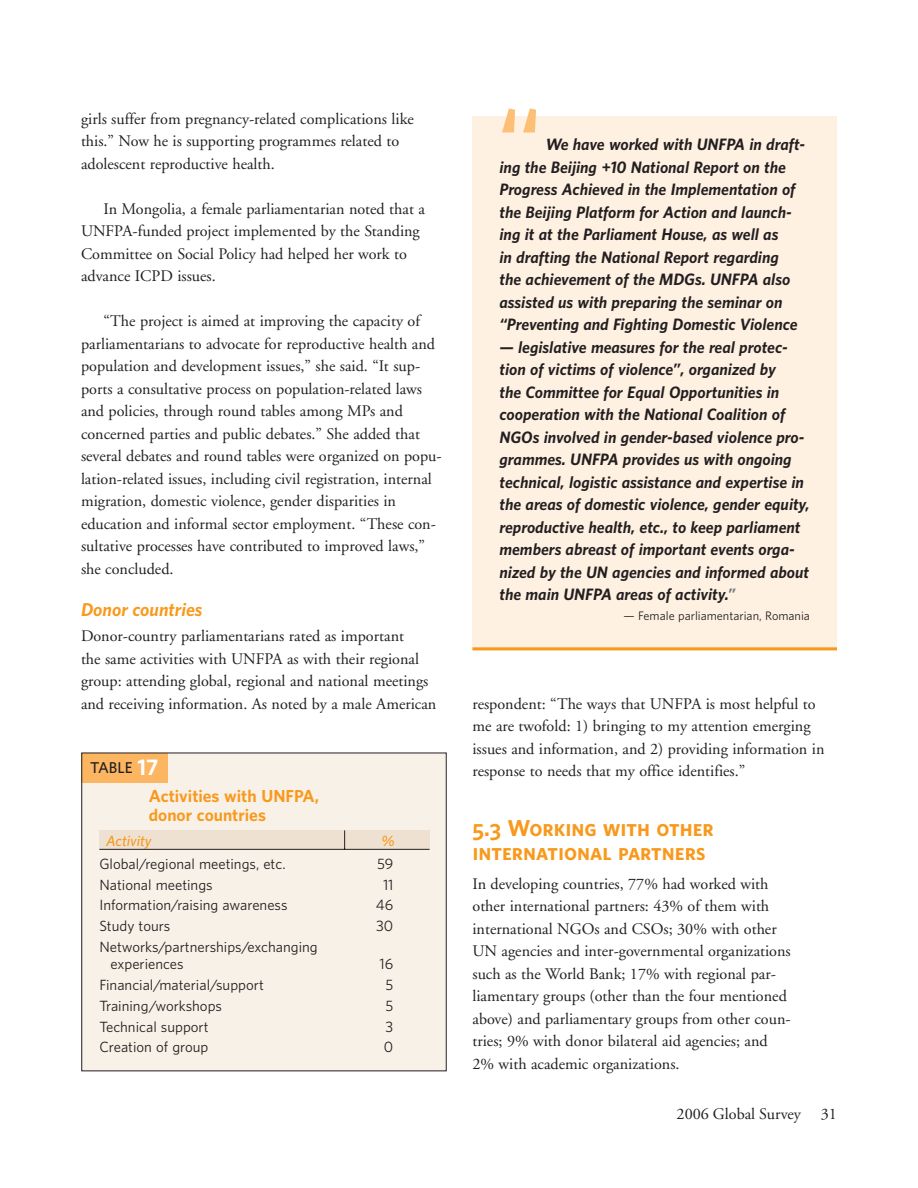
<style>
.page{position:relative;width:918px;height:1188px;background:#fff}
.page>*{position:absolute;margin:0;border:0;box-sizing:border-box;transform-origin:0 0}
.t1{font:105px "UNFPA Semibold SC";color:#fdbf76}
.t2{font:21px/24px "UNFPA Bold SC";color:#f8991c}
.t3{font:italic 700 16.8px "UNFPA";color:#f8991c}
.t4{font:16.2px/22.5px "Adobe Garamond";color:#231f20}
.t5{font:700 15.75px/19.5px "UNFPA";color:#f8991c}
.t6{font:italic 700 15px/22.5px "UNFPA";color:#231f20}
.t7{font:600 14.25px "UNFPA";color:#231f20}
.t8{font:13.5px/17.7px "UNFPA Text";color:#231f20}
.t9{font:italic 600 13.5px "UNFPA";color:#f8991c}
.t10{font:11.25px "UNFPA Text";color:#231f20}
.s1{font-weight:700;font-size:20.25px;color:#fff}
.s2{color:#76787a}
</style>
<div class="page">
<div style="left:472px;top:116px;width:365px;height:535px;background:#fff1e2"></div>
<hr style="left:472px;top:647px;width:365px;height:3px;background:#f8991c">
<div style="left:81px;top:753px;width:365px;height:318px;background:#f8f1e8"></div>
<div style="left:99px;top:830px;width:330px;height:20px;background:#efe1d1"></div>
<hr style="left:99px;top:849px;width:331px;height:1px;background:#231f20">
<svg style="left:344px;top:830px;width:1px;height:19px"></svg>
<div style="left:81px;top:753px;width:87px;height:29px;background:#fcb561"></div>
<div style="left:81px;top:753px;width:366px;height:318px;border:1px solid #231f20"></div>
<p class="t4" style="left:81px;top:109px;width:334px">girls suffer from pregnancy-related complications like this.” Now he is supporting programmes related to adolescent reproductive health.</p>
<p class="t4" style="left:81px;top:199px;width:345px;text-indent:22px">In Mongolia, a female parliamentarian noted that a UNFPA-funded project implemented by the Standing Committee on Social Policy had helped her work to advance ICPD issues.</p>
<p class="t4" style="left:81px;top:311px;width:362px;text-indent:22px">“The project is aimed at improving the capacity of parliamentarians to advocate for reproductive health and population and development issues,” she said. “It sup&shy;ports a consultative process on population-related laws and policies, through round tables among MPs and concerned parties and public debates.” She added that several debates and round tables were organized on popu&shy;lation-related issues, including civil registration, internal migration, domestic violence, gender disparities in education and informal sector employment. “These con&shy;sultative processes have contributed to improved laws,” she concluded.</p>
<p class="t3" style="left:81px;top:603px;width:123px">Donor countries</p>
<p class="t4" style="left:81px;top:626px;width:357px">Donor-country parliamentarians rated as important<br>the same activities with UNFPA as with their regional group: attending global, regional and national meetings and receiving information. As noted by a male American</p>
<p class="t7" style="left:90px;top:762px;width:70px">TABLE <span class="s1">17</span></p>
<p class="t5" style="left:149px;top:787px;width:172px">Activities with UNFPA, donor countries</p>
<p class="t8" style="left:99px;top:856px;width:188px">Global/regional meetings, etc.</p>
<p class="t8" style="left:377px;top:856px;width:18px">59</p>
<p class="t8" style="left:99px;top:877px;width:115px">National meetings</p>
<p class="t8" style="left:383px;top:877px;width:12px">11</p>
<p class="t8" style="left:99px;top:898px;width:190px">Information/raising awareness</p>
<p class="t8" style="left:376px;top:898px;width:19px">46</p>
<p class="t8" style="left:99px;top:918px;width:73px">Study tours</p>
<p class="t8" style="left:376px;top:918px;width:19px">30</p>
<p class="t8" style="left:110px;top:939px;width:209px;text-indent:-11px">Networks/partnerships/exchanging experiences</p>
<p class="t9" style="left:106px;top:835px;width:47px">Activity</p>
<p class="t9" style="left:381px;top:835px;width:15px">%</p>
<p class="t8" style="left:380px;top:957px;width:15px">16</p>
<p class="t8" style="left:99px;top:977px;width:166px">Financial/material/support</p>
<p class="t8" style="left:385px;top:977px;width:9px">5</p>
<p class="t8" style="left:99px;top:998px;width:124px">Training/workshops</p>
<p class="t8" style="left:385px;top:998px;width:9px">5</p>
<p class="t8" style="left:99px;top:1019px;width:111px">Technical support</p>
<p class="t8" style="left:386px;top:1019px;width:9px">3</p>
<p class="t8" style="left:99px;top:1039px;width:111px">Creation of group</p>
<p class="t8" style="left:384px;top:1039px;width:11px">0</p>
<h1 class="t1" style="left:496px;top:80px;width:49px">“</h1>
<p class="t6" style="left:500px;top:134px;width:307px;text-indent:46px">We have worked with UNFPA in draft&shy;ing the Beijing +10 National Report on the Progress Achieved in the Implementation of the Beijing Platform for Action and launch&shy;ing it at the Parliament House, as well as<br>in drafting the National Report regarding<br>the achievement of the MDGs. UNFPA also assisted us with preparing the seminar on “Preventing and Fighting Domestic Violence</p>
<p class="t6" style="left:500px;top:337px;width:312px">— legislative measures for the real protec&shy;tion of victims of violence”, organized by<br>the Committee for Equal Opportunities in cooperation with the National Coalition of NGOs involved in gender-based violence pro&shy;grammes. UNFPA provides us with ongoing technical, logistic assistance and expertise in the areas of domestic violence, gender equity, reproductive health, etc., to keep parliament members abreast of important events orga&shy;nized by the UN agencies and informed about the main UNFPA areas of activity.<span class="s2">”</span></p>
<p class="t10" style="left:624px;top:611px;width:188px">— Female parliamentarian, Romania</p>
<p class="t4" style="left:472px;top:694px;width:353px">respondent: “The ways that UNFPA is most helpful to me are twofold: 1) bringing to my attention emerging issues and information, and 2) providing information in response to needs that my office identifies.”</p>
<p class="t2" style="left:472px;top:816px;width:243px">5.3 Working with other international partners</p>
<p class="t4" style="left:472px;top:874px;width:320px">In developing countries, 77% had worked with other international partners: 43% of them with international NGOs and CSOs; 30% with other UN agencies and inter-governmental organizations such as the World Bank; 17% with regional par&shy;liamentary groups (other than the four mentioned above) and parliamentary groups from other coun&shy;tries; 9% with donor bilateral aid agencies; and 2% with academic organizations.</p>
<p class="t4" style="left:677px;top:1104px;width:162px">2006 Global Survey 31</p>
</div>
